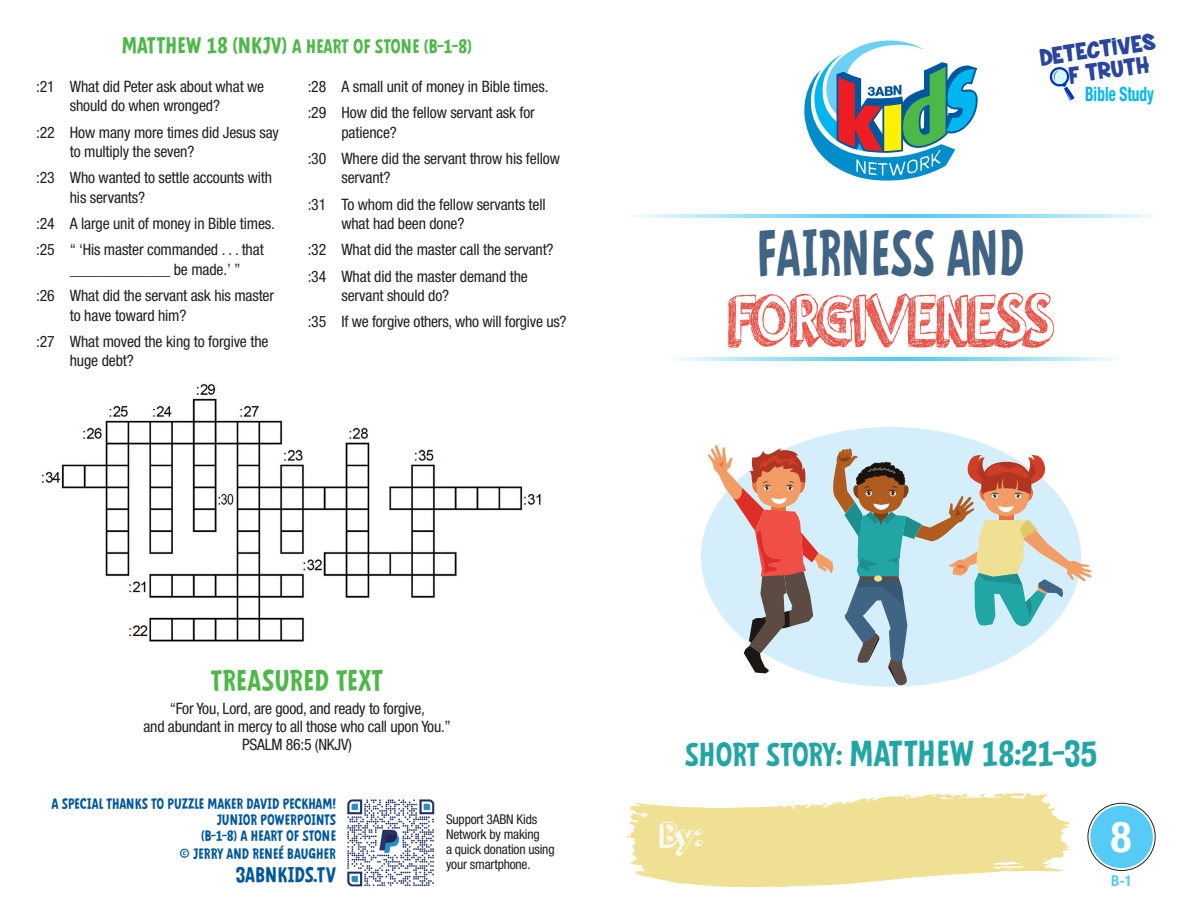
<style>
.page{position:relative;width:1188px;height:918px;background:#fff}
.page>*{position:absolute;margin:0;border:0;box-sizing:border-box;transform-origin:0 0}
.t1{font:74.25px "orangejuice";letter-spacing:-.025em;color:#ef4f45;scale:.78 1}
.t2{font:59.4px "Mindflyers";color:#406483;scale:.78 1}
.t3{font:700 condensed 42.75px "Helvetica Neue LT Pro";color:#fff}
.t4{font:36.6px "orangejuice";color:#fff}
.t5{font:33px "Mindflyers";letter-spacing:-.015em;color:#22a6a5}
.t6{font:27px "Mindflyers";color:#4cb848}
.t7{font:24px "Skater Girls Rock";color:#28469d}
.t8{font:700 condensed 19.8px "Helvetica Neue LT Pro";color:#00b6f0;scale:.77 1}
.t9{font:19.5px "Mindflyers";letter-spacing:-.01em;color:#01579f}
.t10{font:18px "Mindflyers";letter-spacing:-.01em;color:#4cb848}
.t11{font:condensed 15.75px/19.5px "Helvetica Neue LT Pro";letter-spacing:-.01em;color:#231f20}
.t12{font:700 condensed 15px "Helvetica Neue LT Pro";color:#56cbf5}
.t13{font:13.5px/16.2px "Mindflyers";letter-spacing:-.01em;color:#01579f;text-align:right}
.t14{font:condensed 13.5px/15px "Helvetica Neue LT Pro";letter-spacing:-.015em;color:#231f20}
.s1{font-size:21px}
.s2{font-size:30px}
</style>
<div class="page">
<div style="left:701px;top:427px;width:380px;height:260px;background:#d4effb;border-radius:50%"></div>
<svg style="left:707px;top:445px;width:385px;height:241px"></svg>
<svg style="left:804px;top:40px;width:174px;height:141px"></svg>
<svg style="left:626px;top:793px;width:446px;height:94px"></svg>
<img style="left:41px;top:384px;width:500px;height:258px">
<img style="left:347px;top:799px;width:88px;height:88px">
<svg style="left:1088px;top:803px;width:67px;height:68px"></svg>
<div style="left:1088px;top:803px;width:67px;height:68px;border:1px solid #231f20;border-radius:50%"></div>
<div style="left:1090px;top:806px;width:63px;height:62px;background:#56cbf5;border-radius:50%"></div>
<hr style="left:665px;top:357px;width:456px;height:3px;background:#56cbf5">
<svg style="left:634px;top:214px;width:519px;height:4px;background:#99dff8"></svg>
<svg style="left:1049px;top:67px;width:25px;height:34px"></svg>
<p class="t10" style="left:122px;top:36px;width:352px"><span class="s1">MATTHEW 18 (NKJV)</span> A HEART OF STONE (B-1-8)</p>
<p class="t11" style="left:70px;top:76px;width:196px;text-indent:-34px">:21 What did Peter ask about what we should do when wronged?</p>
<p class="t11" style="left:70px;top:122px;width:211px;text-indent:-34px">:22 How many more times did Jesus say to multiply the seven?</p>
<p class="t11" style="left:70px;top:168px;width:204px;text-indent:-34px">:23 Who wanted to settle accounts with his servants?</p>
<p class="t11" style="left:36px;top:214px;width:240px">:24 A large unit of money in Bible times.</p>
<p class="t11" style="left:70px;top:240px;width:195px;text-indent:-34px">:25 “ ‘His master commanded . . . that _____________ be made.’ ”</p>
<p class="t11" style="left:70px;top:286px;width:206px;text-indent:-34px">:26 What did the servant ask his master to have toward him?</p>
<p class="t11" style="left:70px;top:331px;width:200px;text-indent:-34px">:27 What moved the king to forgive the huge debt?</p>
<p class="t11" style="left:308px;top:76px;width:242px">:28 A small unit of money in Bible times.</p>
<p class="t11" style="left:341px;top:103px;width:195px;text-indent:-34px">:29 How did the fellow servant ask for patience?</p>
<p class="t11" style="left:341px;top:148px;width:220px;text-indent:-34px">:30 Where did the servant throw his fellow servant?</p>
<p class="t11" style="left:341px;top:194px;width:206px;text-indent:-34px">:31 To whom did the fellow servants tell what had been done?</p>
<p class="t11" style="left:308px;top:240px;width:247px">:32 What did the master call the servant?</p>
<p class="t11" style="left:341px;top:266px;width:188px;text-indent:-34px">:34 What did the master demand the servant should do?</p>
<p class="t11" style="left:308px;top:312px;width:260px">:35 If we forgive others, who will forgive us?</p>
<p class="t7" style="left:1039px;top:44px;width:118px;rotate:-8deg">DET ECT IVES</p>
<p class="t7" style="left:1068px;top:62px;width:82px;rotate:-8deg">F TRUTH</p>
<p class="t8" style="left:1085px;top:82px;width:91px">Bible Study</p>
<p class="t2" style="left:757px;top:217px;width:344px">FAIRNESS AND</p>
<p class="t1" style="left:728px;top:269px;width:419px">FORGIVENESS</p>
<p class="t6" style="left:211px;top:664px;width:174px">TREASURED TEXT</p>
<p class="t11" style="left:144px;top:699px;width:309px;line-height:18px;text-align:center">“For You, Lord, are good, and ready to forgive,<br>and abundant in mercy to all those who call upon You.”<br>PSALM 86:5 (NKJV)</p>
<p class="t5" style="left:685px;top:733px;width:414px"><span class="s2">SHORT STORY:</span> MATTHEW 18:21-35</p>
<p class="t13" style="left:52px;top:795px;width:286px">A SPECIAL THANKS TO PUZZLE MAKER DAVID PECKHAM!</p>
<p class="t13" style="left:201px;top:812px;width:136px">JUNIOR POWERPOINTS (B-1-8) A HEART OF STONE</p>
<p class="t13" style="left:179px;top:846px;width:159px">© JERRY AND RENEÉ BAUGHER</p>
<p class="t9" style="left:235px;top:863px;width:102px">3ABNKIDS.TV</p>
<p class="t14" style="left:446px;top:811px;width:110px">Support 3ABN Kids<br>Network by making<br>a quick donation using your smartphone.</p>
<p class="t3" style="left:1111px;top:811px;width:22px">8</p>
<p class="t4" style="left:660px;top:809px;width:45px">By:</p>
<p class="t12" style="left:1111px;top:871px;width:23px">B-1</p>
</div>
